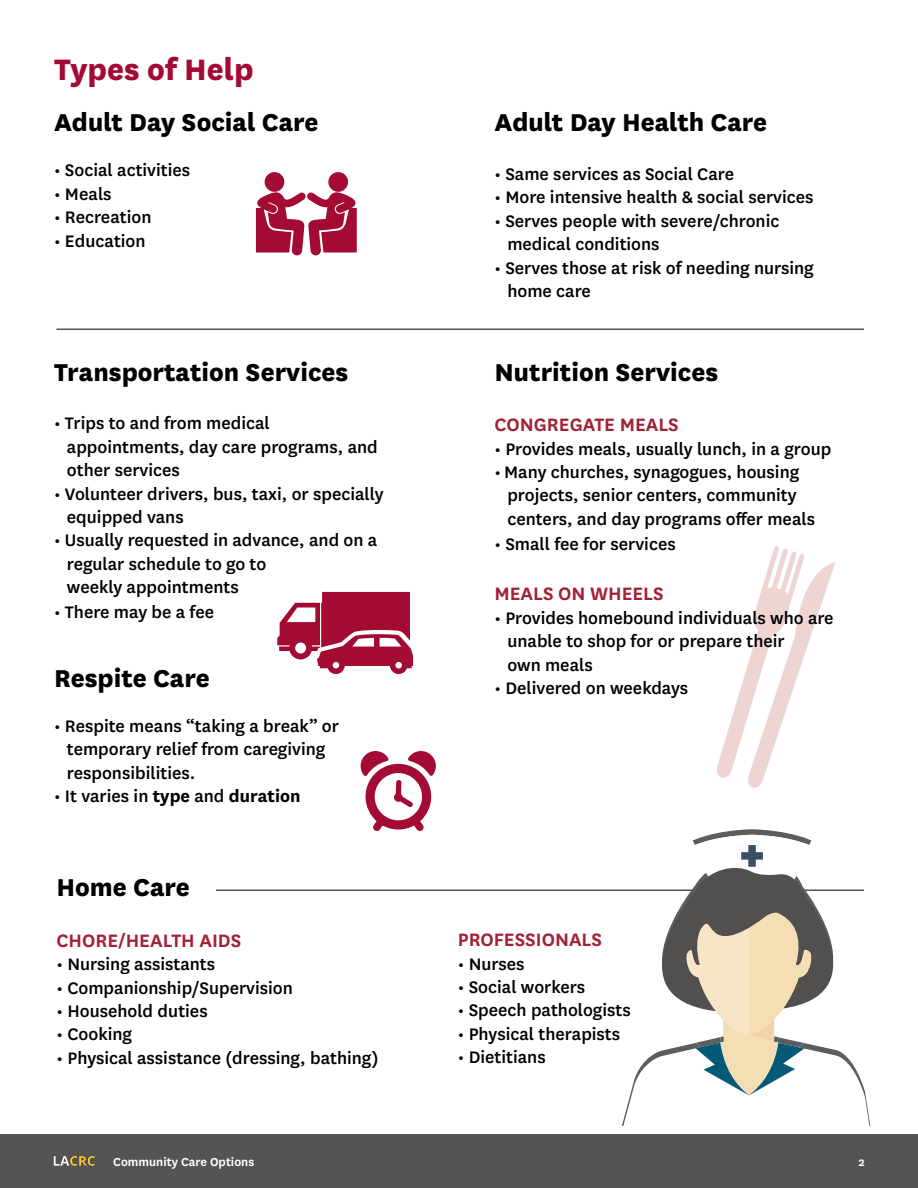
<style>
.page{position:relative;width:918px;height:1188px;background:#fff}
.page>*{position:absolute;margin:0;border:0;box-sizing:border-box;transform-origin:0 0}
.t1{font:800 34.5px "National";color:#a30b35}
.t2{font:800 28.5px "National";color:#000}
.t3{font:600 21px "National";color:#a12236}
.t4{font:500 19.5px/23.4px "National";color:#000}
.t5{font:600 13.5px "National";color:#fff}
.s1{font-weight:700}
</style>
<div class="page">
<div style="left:0;top:1134px;width:918px;height:54px;background:#545454"></div>
<img style="left:54px;top:1156px;width:41px;height:10px">
<svg style="left:717px;top:546px;width:118px;height:242px"></svg>
<div style="left:265px;top:172px;width:19px;height:20px;background:#a30b35;border-radius:50%"></div>
<svg style="left:256px;top:192px;width:101px;height:63px"></svg>
<div style="left:328px;top:172px;width:20px;height:20px;background:#a30b35;border-radius:50%"></div>
<svg style="left:277px;top:592px;width:136px;height:82px"></svg>
<svg style="left:361px;top:751px;width:75px;height:80px"></svg>
<hr style="left:216px;top:890px;width:648px;height:1px;background:#545454">
<hr style="left:56px;top:328px;width:808px;height:2px;background:#545454">
<svg style="left:608px;top:829px;width:263px;height:297px"></svg>
<h1 class="t1" style="left:54px;top:44px;width:201px">Types of Help</h1>
<h2 class="t2" style="left:54px;top:102px;width:266px">Adult Day Social Care</h2>
<p class="t4" style="left:54px;top:158px;width:138px">• Social activities</p>
<p class="t4" style="left:54px;top:181px;width:59px">• Meals</p>
<p class="t4" style="left:54px;top:204px;width:99px">• Recreation</p>
<p class="t4" style="left:54px;top:228px;width:93px">• Education</p>
<h2 class="t2" style="left:54px;top:351px;width:296px">Transportation Services</h2>
<p class="t4" style="left:67px;top:411px;width:312px;text-indent:-13px">• Trips to and from medical appointments, day care programs, and other services</p>
<p class="t4" style="left:67px;top:481px;width:318px;text-indent:-13px">• Volunteer drivers, bus, taxi, or specially equipped vans</p>
<p class="t4" style="left:67px;top:528px;width:312px;text-indent:-13px">• Usually requested in advance, and on a regular schedule to go to<br>weekly appointments</p>
<p class="t4" style="left:54px;top:600px;width:162px">• There may be a fee</p>
<h2 class="t2" style="left:54px;top:657px;width:157px">Respite Care</h2>
<p class="t4" style="left:67px;top:713px;width:274px;text-indent:-13px">• Respite means “taking a break” or temporary relief from caregiving responsibilities.</p>
<p class="t4" style="left:54px;top:783px;width:248px">• It varies in <span class="s1">type</span> and <span class="s1">duration</span></p>
<h2 class="t2" style="left:56px;top:867px;width:135px">Home Care</h2>
<p class="t3" style="left:56px;top:926px;width:186px">CHORE/HEALTH AIDS</p>
<p class="t4" style="left:56px;top:951px;width:160px">• Nursing assistants</p>
<p class="t4" style="left:56px;top:975px;width:238px">• Companionship/Supervision</p>
<p class="t4" style="left:56px;top:998px;width:153px">• Household duties</p>
<p class="t4" style="left:56px;top:1022px;width:77px">• Cooking</p>
<p class="t4" style="left:56px;top:1045px;width:323px">• Physical assistance (dressing, bathing)</p>
<p class="t5" style="left:113px;top:1152px;width:143px">Community Care Options</p>
<h2 class="t2" style="left:494px;top:102px;width:274px">Adult Day Health Care</h2>
<p class="t4" style="left:494px;top:161px;width:241px">• Same services as Social Care</p>
<p class="t4" style="left:494px;top:185px;width:321px">• More intensive health &amp; social services</p>
<p class="t4" style="left:507px;top:208px;width:274px;text-indent:-13px">• Serves people with severe/chronic medical conditions</p>
<p class="t4" style="left:507px;top:255px;width:308px;text-indent:-13px">• Serves those at risk of needing nursing home care</p>
<h2 class="t2" style="left:494px;top:351px;width:225px">Nutrition Services</h2>
<p class="t3" style="left:494px;top:410px;width:186px">CONGREGATE MEALS</p>
<p class="t4" style="left:494px;top:436px;width:338px">• Provides meals, usually lunch, in a group</p>
<p class="t4" style="left:507px;top:459px;width:309px;text-indent:-13px">• Many churches, synagogues, housing projects, senior centers, community centers, and day programs offer meals</p>
<p class="t4" style="left:494px;top:531px;width:183px">• Small fee for services</p>
<p class="t3" style="left:494px;top:579px;width:171px">MEALS ON WHEELS</p>
<p class="t4" style="left:507px;top:605px;width:328px;text-indent:-13px">• Provides homebound individuals who are unable to shop for or prepare their<br>own meals</p>
<p class="t4" style="left:494px;top:675px;width:195px">• Delivered on weekdays</p>
<p class="t3" style="left:458px;top:925px;width:146px">PROFESSIONALS</p>
<p class="t4" style="left:458px;top:951px;width:68px">• Nurses</p>
<p class="t4" style="left:458px;top:974px;width:129px">• Social workers</p>
<p class="t4" style="left:458px;top:998px;width:175px">• Speech pathologists</p>
<p class="t4" style="left:458px;top:1021px;width:164px">• Physical therapists</p>
<p class="t4" style="left:458px;top:1044px;width:89px">• Dietitians</p>
<p class="t5" style="left:858px;top:1152px;width:8px">2</p>
</div>
